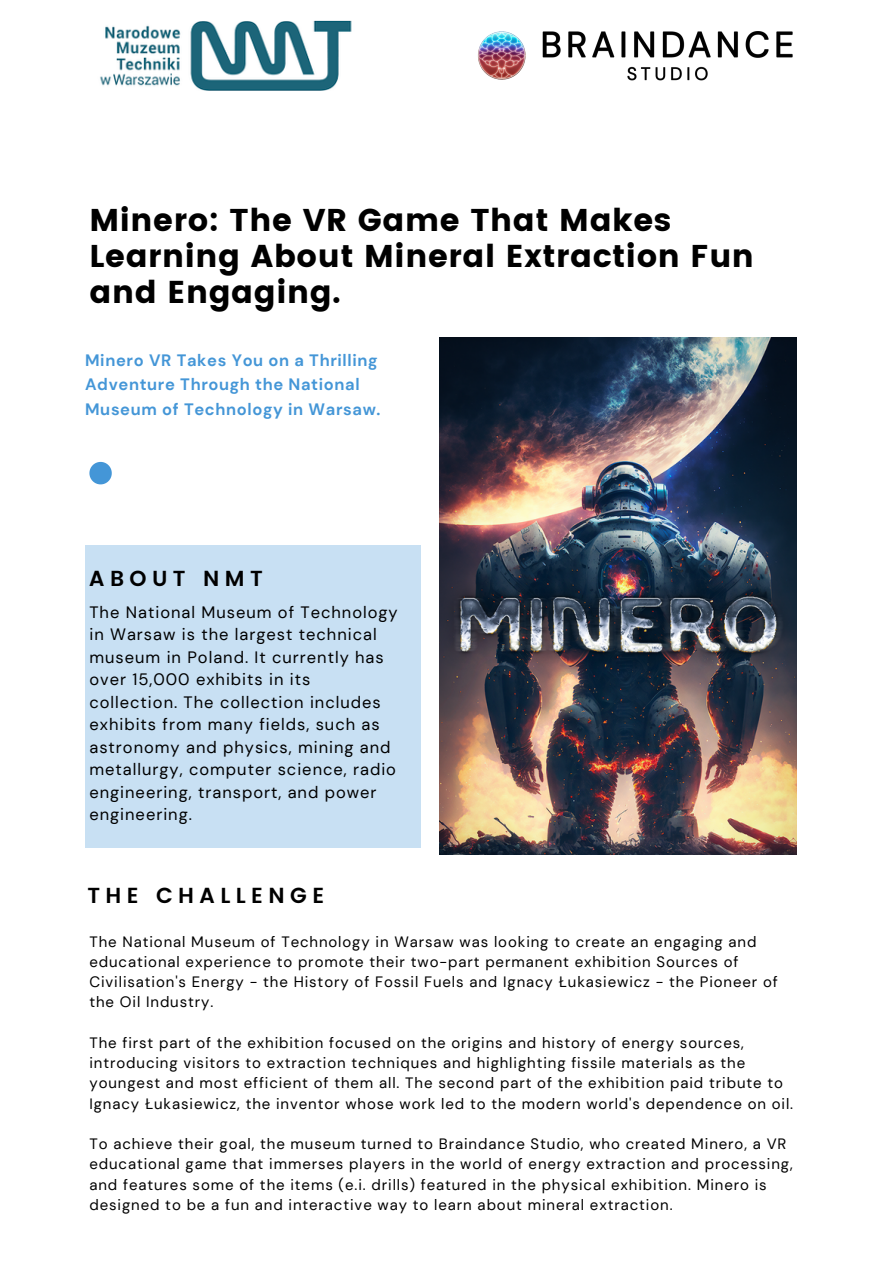
<style>
.page{position:relative;width:893px;height:1264px;background:#fff}
.page>*{position:absolute;margin:0;border:0;box-sizing:border-box;transform-origin:0 0}
.t1{font:31.5px/36px "Poppins";letter-spacing:.02em;color:#000}
.t2{font:600 21.75px "Poppins";letter-spacing:.25em;color:#000}
.t3{font:16.5px/22.5px "DM Sans";letter-spacing:.06em;color:#000}
.t4{font:700 16.5px/24.8px "DM Sans";letter-spacing:.04em;color:#4496d7}
.t5{font:15px/20.2px "DM Sans";letter-spacing:.06em;color:#000}
</style>
<div class="page">
<img style="left:439px;top:338px;width:357px;height:516px">
<svg style="left:89px;top:462px;width:23px;height:22px"></svg>
<img style="left:100px;top:20px;width:252px;height:71px">
<img style="left:478px;top:31px;width:315px;height:50px">
<div style="left:85px;top:545px;width:335px;height:302px;background:#c8e0f3"></div>
<h1 class="t1" style="left:89px;top:202px;width:666px">Minero: The VR Game That Makes<br>Learning About Mineral Extraction Fun and Engaging.</h1>
<p class="t4" style="left:85px;top:347px;width:297px">Minero VR Takes You on a Thrilling<br>Adventure Through the National<br>Museum of Technology in Warsaw.</p>
<h2 class="t2" style="left:89px;top:566px;width:175px">ABOUT NMT</h2>
<p class="t3" style="left:89px;top:601px;width:310px">The National Museum of Technology in Warsaw is the largest technical museum in Poland. It currently has over 15,000 exhibits in its collection. The collection includes exhibits from many fields, such as astronomy and physics, mining and metallurgy, computer science, radio engineering, transport, and power engineering.</p>
<h2 class="t2" style="left:87px;top:882px;width:238px">THE CHALLENGE</h2>
<p class="t5" style="left:89px;top:931px;width:690px">The National Museum of Technology in Warsaw was looking to create an engaging and educational experience to promote their two-part permanent exhibition Sources of Civilisation's Energy - the History of Fossil Fuels and Ignacy Łukasiewicz - the Pioneer of the Oil Industry.</p>
<p class="t5" style="left:89px;top:1032px;width:705px">The first part of the exhibition focused on the origins and history of energy sources, introducing visitors to extraction techniques and highlighting fissile materials as the youngest and most efficient of them all. The second part of the exhibition paid tribute to Ignacy Łukasiewicz, the inventor whose work led to the modern world's dependence on oil.</p>
<p class="t5" style="left:89px;top:1133px;width:704px">To achieve their goal, the museum turned to Braindance Studio, who created Minero, a VR educational game that immerses players in the world of energy extraction and processing, and features some of the items (e.i. drills) featured in the physical exhibition. Minero is designed to be a fun and interactive way to learn about mineral extraction.</p>
</div>
